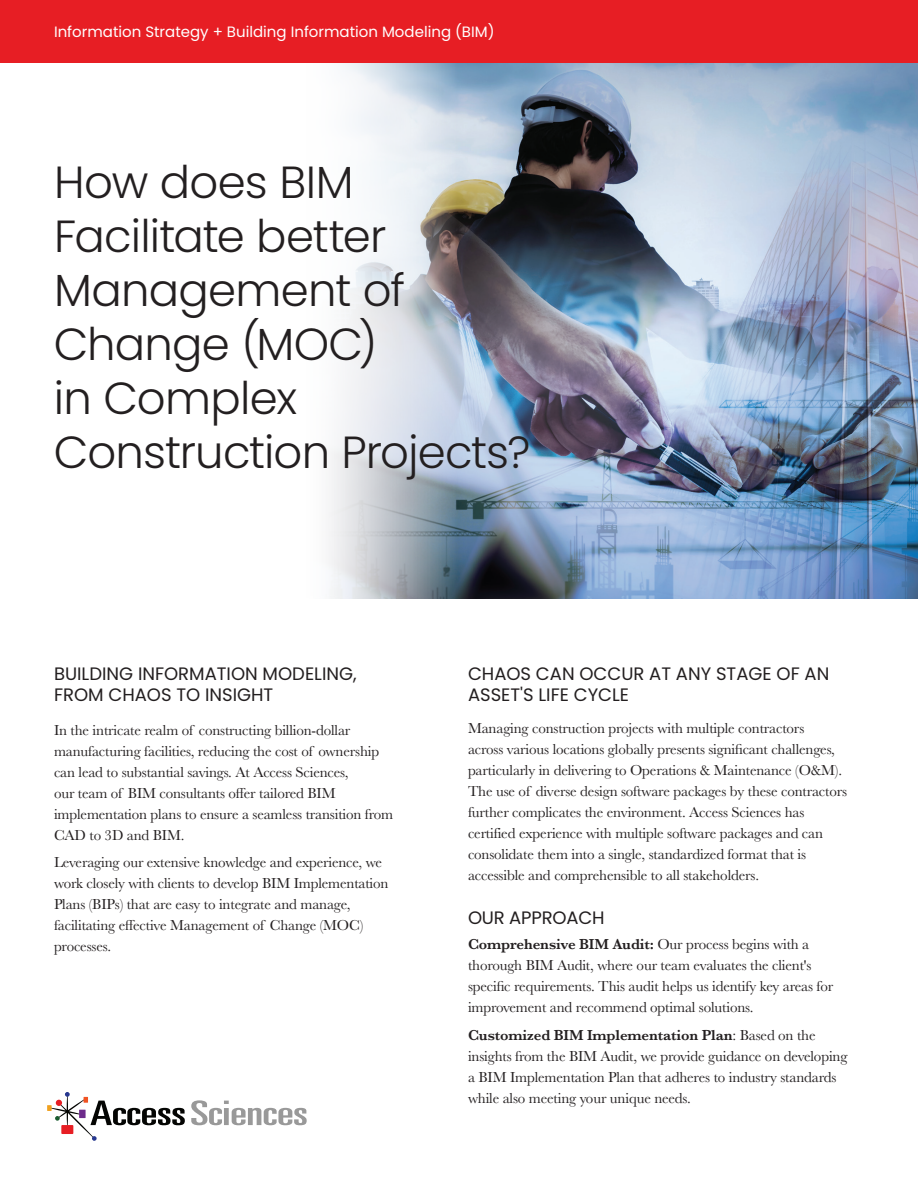
<style>
.page{position:relative;width:918px;height:1188px;background:#fff}
.page>*{position:absolute;margin:0;border:0;box-sizing:border-box;transform-origin:0 0}
.t1{font:300 45px/54px "Poppins";letter-spacing:-.015em;color:#231f20}
.t2{font:18px/21px "Poppins";color:#231f20}
.t3{font:15px/21px "Baskerville";letter-spacing:-.01em;color:#231f20}
.t4{font:15px "Poppins";color:#fff}
.s1{font-weight:600}
</style>
<div class="page">
<img style="left:329px;top:63px;width:589px;height:535px">
<div style="left:0;top:0;width:918px;height:63px;background:#e71e24"></div>
<svg style="left:191px;top:1100px;width:116px;height:25px"></svg>
<svg style="left:47px;top:1092px;width:138px;height:49px"></svg>
<p class="t4" style="left:54px;top:23px;width:442px">Information Strategy + Building Information Modeling (BIM)</p>
<h1 class="t1" style="left:54px;top:156px;width:478px">How does BIM<br>Facilitate better<br>Management of<br>Change (MOC)<br>in Complex<br>Construction Projects?</h1>
<p class="t2" style="left:54px;top:664px;width:304px">BUILDING INFORMATION MODELING,<br>FROM CHAOS TO INSIGHT</p>
<p class="t2" style="left:468px;top:664px;width:363px">CHAOS CAN OCCUR AT ANY STAGE OF AN<br>ASSET'S LIFE CYCLE</p>
<p class="t3" style="left:468px;top:717px;width:381px">Managing construction projects with multiple contractors<br>across various locations globally presents significant challenges, particularly in delivering to Operations &amp; Maintenance (O&amp;M).<br>The use of diverse design software packages by these contractors further complicates the environment. Access Sciences has certified experience with multiple software packages and can consolidate them into a single, standardized format that is accessible and comprehensible to all stakeholders.</p>
<p class="t2" style="left:468px;top:907px;width:138px">OUR APPROACH</p>
<p class="t3" style="left:468px;top:934px;width:367px"><span class="s1">Comprehensive BIM Audit:</span> Our process begins with a thorough BIM Audit, where our team evaluates the client's specific requirements. This audit helps us identify key areas for improvement and recommend optimal solutions.</p>
<p class="t3" style="left:468px;top:1025px;width:381px"><span class="s1">Customized BIM Implementation Plan</span>: Based on the insights from the BIM Audit, we provide guidance on developing a BIM Implementation Plan that adheres to industry standards while also meeting your unique needs.</p>
<p class="t3" style="left:54px;top:720px;width:341px">In the intricate realm of constructing billion-dollar manufacturing facilities, reducing the cost of ownership can lead to substantial savings. At Access Sciences,<br>our team of BIM consultants offer tailored BIM implementation plans to ensure a seamless transition from CAD to 3D and BIM.</p>
<p class="t3" style="left:54px;top:852px;width:336px">Leveraging our extensive knowledge and experience, we work closely with clients to develop BIM Implementation Plans (BIPs) that are easy to integrate and manage, facilitating effective Management of Change (MOC) processes.</p>
</div>
